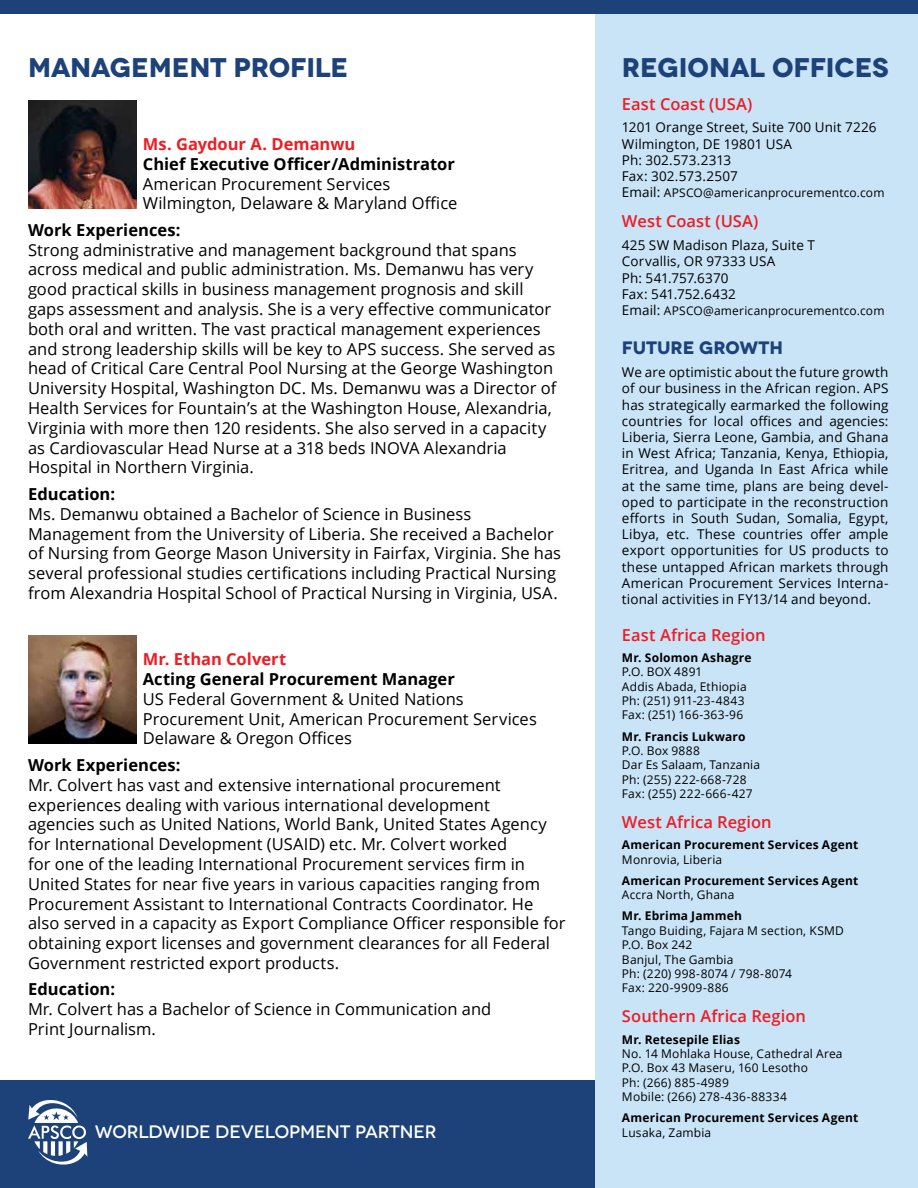
<style>
.page{position:relative;width:918px;height:1188px;background:#fff}
.page>*{position:absolute;margin:0;border:0;box-sizing:border-box;transform-origin:0 0}
.t1{font:700 27px "Novecentowide";letter-spacing:-.005em;color:#1c4279}
.t2{font:500 18px "Novecentowide";letter-spacing:-.015em;color:#fff}
.t3{font:700 18px "Novecentowide";letter-spacing:-.005em;color:#1c4279}
.t4{font:16.5px/19.8px "Open Sans";color:#000}
.t5{font:700 16.5px "Open Sans";color:#000}
.t6{font:600 16.5px "Open Sans";letter-spacing:.005em;color:#ed1d24}
.t7{font:700 16.5px "Open Sans";color:#ed1d24}
.t8{font:13.5px/16.2px "Open Sans";letter-spacing:.01em;color:#000}
.t9{font:12px/14.4px "Open Sans";letter-spacing:.015em;color:#000}
.t10{font:700 12px "Open Sans";letter-spacing:.015em;color:#000}
.s1{font-size:13.5px}
</style>
<div class="page">
<div style="left:0;top:1080px;width:918px;height:108px;background:#1c4279"></div>
<div style="left:595px;top:13px;width:323px;height:1175px;background:#c9e4f7"></div>
<img style="left:28px;top:635px;width:108px;height:108px">
<img style="left:28px;top:101px;width:108px;height:108px">
<div style="left:0;top:0;width:918px;height:14px;background:#1c4279"></div>
<svg style="left:28px;top:1100px;width:59px;height:65px"></svg>
<h1 class="t1" style="left:28px;top:51px;width:322px">MANAGEMENT PROFILE</h1>
<p class="t7" style="left:143px;top:132px;width:214px">Ms. Gaydour A. Demanwu</p>
<p class="t5" style="left:143px;top:152px;width:314px">Chief Executive Officer/Administrator</p>
<p class="t4" style="left:143px;top:173px;width:316px">American Procurement Services<br>Wilmington, Delaware &amp; Maryland Office</p>
<p class="t5" style="left:28px;top:218px;width:154px">Work Experiences:</p>
<p class="t4" style="left:28px;top:239px;width:530px">Strong administrative and management background that spans across medical and public administration. Ms. Demanwu has very good practical skills in business management prognosis and skill gaps assessment and analysis. She is a very effective communicator both oral and written. The vast practical management experiences and strong leadership skills will be key to APS success. She served as head of Critical Care Central Pool Nursing at the George Washington University Hospital, Washington DC. Ms. Demanwu was a Director of Health Services for Fountain’s at the Washington House, Alexandria, Virginia with more then 120 residents. She also served in a capacity as Cardiovascular Head Nurse at a 318 beds INOVA Alexandria Hospital in Northern Virginia.</p>
<p class="t5" style="left:28px;top:482px;width:89px">Education:</p>
<p class="t4" style="left:28px;top:504px;width:534px">Ms. Demanwu obtained a Bachelor of Science in Business Management from the University of Liberia. She received a Bachelor of Nursing from George Mason University in Fairfax, Virginia. She has several professional studies certifications including Practical Nursing from Alexandria Hospital School of Practical Nursing in Virginia, USA.</p>
<p class="t7" style="left:143px;top:648px;width:145px">Mr. Ethan Colvert</p>
<p class="t5" style="left:143px;top:667px;width:313px">Acting General Procurement Manager</p>
<p class="t4" style="left:143px;top:688px;width:396px">US Federal Government &amp; United Nations<br>Procurement Unit, American Procurement Services<br>Delaware &amp; Oregon Offices</p>
<p class="t5" style="left:28px;top:753px;width:154px">Work Experiences:</p>
<p class="t4" style="left:28px;top:774px;width:539px">Mr. Colvert has vast and extensive international procurement experiences dealing with various international development<br>agencies such as United Nations, World Bank, United States Agency for International Development (USAID) etc. Mr. Colvert worked<br>for one of the leading International Procurement services firm in United States for near five years in various capacities ranging from Procurement Assistant to International Contracts Coordinator. He also served in a capacity as Export Compliance Officer responsible for obtaining export licenses and government clearances for all Federal Government restricted export products.</p>
<p class="t5" style="left:28px;top:978px;width:89px">Education:</p>
<p class="t4" style="left:28px;top:999px;width:465px">Mr. Colvert has a Bachelor of Science in Communication and<br>Print Journalism.</p>
<p class="t2" style="left:95px;top:1121px;width:343px">WORLDWIDE DEVELOPMENT PARTNER</p>
<h1 class="t1" style="left:622px;top:51px;width:268px">REGIONAL OFFICES</h1>
<p class="t6" style="left:622px;top:92px;width:132px">East Coast (USA)</p>
<p class="t8" style="left:622px;top:119px;width:256px">1201 Orange Street, Suite 700 Unit 7226<br>Wilmington, DE 19801 USA<br>Ph: 302.573.2313<br>Fax: 302.573.2507</p>
<p class="t9" style="left:622px;top:185px;width:264px"><span class="s1">Email:</span> APSCO@americanprocurementco.com</p>
<p class="t6" style="left:622px;top:210px;width:138px">West Coast (USA)</p>
<p class="t8" style="left:622px;top:237px;width:194px">425 SW Madison Plaza, Suite T<br>Corvallis, OR 97333 USA<br>Ph: 541.757.6370<br>Fax: 541.752.6432</p>
<p class="t9" style="left:622px;top:303px;width:264px"><span class="s1">Email:</span> APSCO@americanprocurementco.com</p>
<p class="t3" style="left:622px;top:337px;width:163px">FUTURE GROWTH</p>
<p class="t8" style="left:622px;top:364px;width:268px;text-align:justify">We are optimistic about the future growth of our business in the African region. APS has strategically earmarked the following countries for local offices and agencies:<br>Liberia, Sierra Leone, Gambia, and Ghana in West Africa; Tanzania, Kenya, Ethiopia, Eritrea, and Uganda In East Africa while at the same time, plans are being devel&shy;oped to participate in the reconstruction efforts in South Sudan, Somalia, Egypt, Libya, etc. These countries offer ample export opportunities for US products to these untapped African markets through American Procurement Services Interna&shy;tional activities in FY13/14 and beyond.</p>
<p class="t6" style="left:622px;top:623px;width:145px">East Africa Region</p>
<p class="t10" style="left:622px;top:649px;width:131px">Mr. Solomon Ashagre</p>
<p class="t9" style="left:622px;top:664px;width:126px">P.O. BOX 4891<br>Addis Abada, Ethiopia<br>Ph: (251) 911-23-4843<br>Fax: (251) 166-363-96</p>
<p class="t10" style="left:622px;top:728px;width:125px">Mr. Francis Lukwaro</p>
<p class="t9" style="left:622px;top:743px;width:140px">P.O. Box 9888<br>Dar Es Salaam, Tanzania<br>Ph: (255) 222-668-728<br>Fax: (255) 222-666-427</p>
<p class="t6" style="left:622px;top:811px;width:151px">West Africa Region</p>
<p class="t10" style="left:622px;top:836px;width:238px">American Procurement Services Agent</p>
<p class="t9" style="left:622px;top:852px;width:102px">Monrovia, Liberia</p>
<p class="t10" style="left:622px;top:872px;width:238px">American Procurement Services Agent</p>
<p class="t9" style="left:622px;top:887px;width:114px">Accra North, Ghana</p>
<p class="t10" style="left:622px;top:908px;width:121px">Mr. Ebrima Jammeh</p>
<p class="t9" style="left:622px;top:923px;width:223px">Tango Buiding, Fajara M section, KSMD<br>P.O. Box 242<br>Banjul, The Gambia<br>Ph: (220) 998-8074 / 798-8074<br>Fax: 220-9909-886</p>
<p class="t6" style="left:622px;top:1005px;width:186px">Southern Africa Region</p>
<p class="t10" style="left:622px;top:1031px;width:120px">Mr. Retesepile Elias</p>
<p class="t9" style="left:622px;top:1046px;width:222px">No. 14 Mohlaka House, Cathedral Area<br>P.O. Box 43 Maseru, 160 Lesotho<br>Ph: (266) 885-4989<br>Mobile: (266) 278-436-88334</p>
<p class="t10" style="left:622px;top:1109px;width:238px">American Procurement Services Agent</p>
<p class="t9" style="left:622px;top:1125px;width:91px">Lusaka, Zambia</p>
</div>
